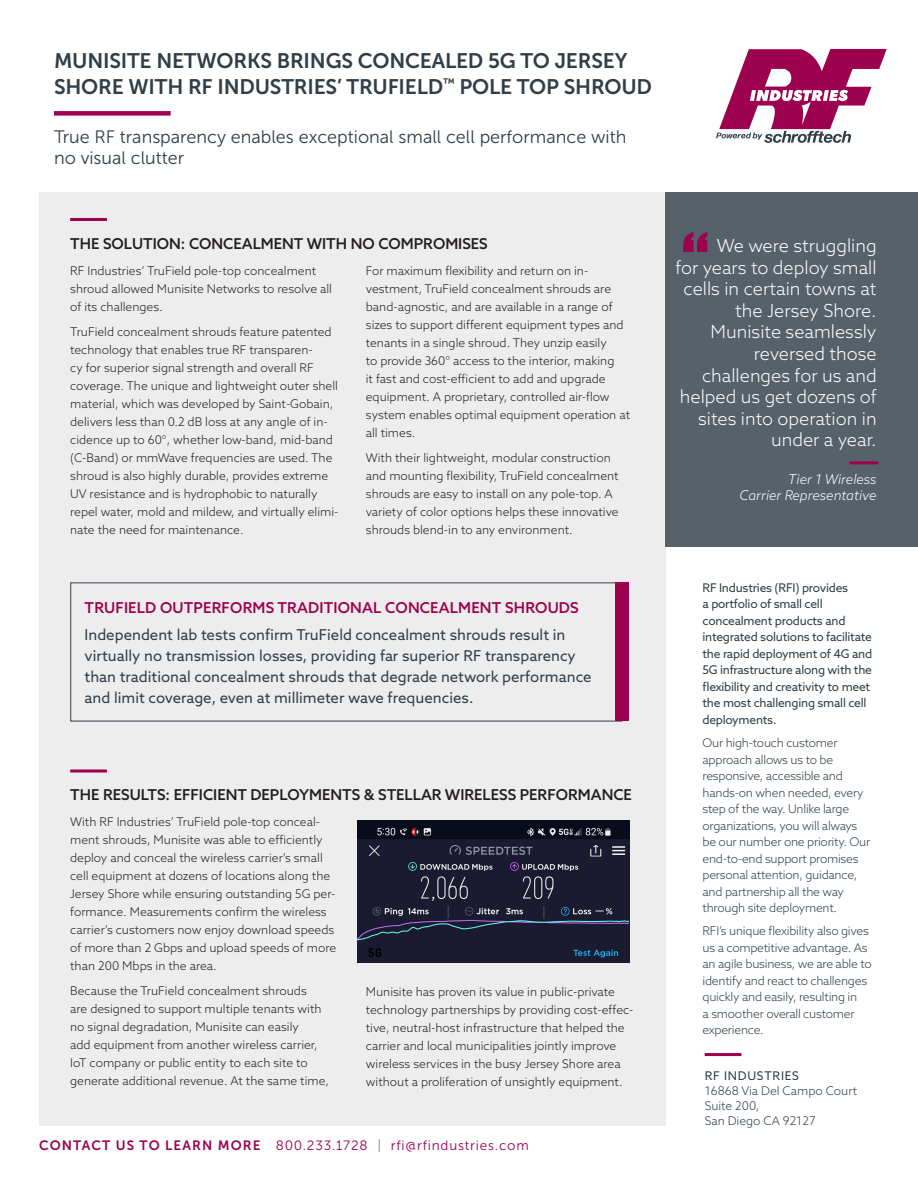
<style>
.page{position:relative;width:918px;height:1188px;background:#fff}
.page>*{position:absolute;margin:0;border:0;box-sizing:border-box;transform-origin:0 0}
.t1{font:78px "Impact";color:#9c004f}
.t2{font:21px/25.5px "Museo Sans 700";letter-spacing:-.01em;color:#313e48}
.t3{font:300 18px/21.6px "Azo Sans";color:#fff;text-align:right}
.t4{font:18px/21px "Museo Sans 300";color:#313e48}
.t5{font:15px/21px "Azo Sans";color:#313e48}
.t6{font:500 15px "Azo Sans";color:#231f20}
.t7{font:500 15px "Azo Sans";letter-spacing:.01em;color:#9c004f}
.t8{font:13.5px "Museo Sans 300";letter-spacing:.06em;color:#9c004f}
.t9{font:italic 300 13.5px/16.2px "Azo Sans";color:#fff;text-align:right}
.t10{font:300 12px/18px "Azo Sans";color:#231f20}
.t11{font:300 12px/16.5px "Azo Sans";letter-spacing:-.02em;color:#313e48}
.t12{font:12px/16.5px "Azo Sans";letter-spacing:-.02em;color:#313e48}
.t13{font:300 12px/15px "Azo Sans";color:#313e48}
.t14{font:12px "Azo Sans";letter-spacing:.06em;color:#313e48}
.s1{font-family:"Museo Sans 700"}
.s2{color:#7c858c}
</style>
<div class="page">
<div style="left:39px;top:192px;width:626px;height:933px;background:#eeedee"></div>
<hr style="left:70px;top:218px;width:37px;height:3px;background:#9c004f">
<div style="left:616px;top:582px;width:13px;height:139px;background:#9c004f"></div>
<hr style="left:70px;top:770px;width:37px;height:2px;background:#9c004f">
<div style="left:665px;top:192px;width:253px;height:354px;background:#566169"></div>
<hr style="left:850px;top:461px;width:28px;height:3px;background:#9c004f">
<hr style="left:705px;top:1053px;width:36px;height:3px;background:#9c004f">
<img style="left:357px;top:820px;width:272px;height:142px">
<svg style="left:716px;top:49px;width:171px;height:94px"></svg>
<div style="left:54px;top:111px;width:117px;height:5px;background:#9c004f"></div>
<p class="t2" style="left:54px;top:48px;width:600px">MUNISITE NETWORKS BRINGS CONCEALED 5G TO JERSEY<br>SHORE WITH RF INDUSTRIES’ TRUFIELD<sup>™</sup> POLE TOP SHROUD</p>
<p class="t4" style="left:54px;top:127px;width:574px">True RF transparency enables exceptional small cell performance with no visual clutter</p>
<p class="t6" style="left:70px;top:233px;width:419px">THE SOLUTION: CONCEALMENT WITH NO COMPROMISES</p>
<p class="t10" style="left:70px;top:261px;width:263px">RF Industries’ TruField pole-top concealment shroud allowed Munisite Networks to resolve all of its challenges.</p>
<p class="t10" style="left:70px;top:322px;width:270px">TruField concealment shrouds feature patented technology that enables true RF transparen-<br>cy for superior signal strength and overall RF coverage. The unique and lightweight outer shell material, which was developed by Saint-Gobain, delivers less than 0.2 dB loss at any angle of in&shy;cidence up to 60°, whether low-band, mid-band (C-Band) or mmWave frequencies are used. The shroud is also highly durable, provides extreme UV resistance and is hydrophobic to naturally repel water, mold and mildew, and virtually elimi&shy;nate the need for maintenance.</p>
<p class="t10" style="left:366px;top:261px;width:266px">For maximum flexibility and return on in&shy;vestment, TruField concealment shrouds are band-agnostic, and are available in a range of sizes to support different equipment types and tenants in a single shroud. They unzip easily<br>to provide 360° access to the interior, making<br>it fast and cost-efficient to add and upgrade equipment. A proprietary, controlled air-flow system enables optimal equipment operation at all times.</p>
<p class="t10" style="left:366px;top:448px;width:254px">With their lightweight, modular construction and mounting flexibility, TruField concealment shrouds are easy to install on any pole-top. A variety of color options helps these innovative shrouds blend-in to any environment.</p>
<p class="t7" style="left:85px;top:597px;width:496px">TRUFIELD OUTPERFORMS TRADITIONAL CONCEALMENT SHROUDS</p>
<p class="t5" style="left:85px;top:624px;width:509px">Independent lab tests confirm TruField concealment shrouds result in virtually no transmission losses, providing far superior RF transparency than traditional concealment shrouds that degrade network performance and limit coverage, even at millimeter wave frequencies.</p>
<p class="t6" style="left:70px;top:785px;width:563px">THE RESULTS: EFFICIENT DEPLOYMENTS &amp; STELLAR WIRELESS PERFORMANCE</p>
<p class="t10" style="left:70px;top:813px;width:268px">With RF Industries’ TruField pole-top conceal&shy;ment shrouds, Munisite was able to efficiently deploy and conceal the wireless carrier’s small cell equipment at dozens of locations along the Jersey Shore while ensuring outstanding 5G per&shy;formance. Measurements confirm the wireless carrier’s customers now enjoy download speeds of more than 2 Gbps and upload speeds of more than 200 Mbps in the area.</p>
<p class="t10" style="left:70px;top:982px;width:260px">Because the TruField concealment shrouds<br>are designed to support multiple tenants with no signal degradation, Munisite can easily<br>add equipment from another wireless carrier, IoT company or public entity to each site to generate additional revenue. At the same time,</p>
<p class="t10" style="left:366px;top:983px;width:269px">Munisite has proven its value in public-private technology partnerships by providing cost-effec&shy;tive, neutral-host infrastructure that helped the carrier and local municipalities jointly improve wireless services in the busy Jersey Shore area without a proliferation of unsightly equipment.</p>
<p class="t8" style="left:39px;top:1138px;width:491px"><span class="s1">CONTACT US TO LEARN MORE</span> 800.233.1728 <span class="s2">|</span> rfi@rfindustries.com</p>
<p class="t1" style="left:682px;top:203px;width:28px">“</p>
<p class="t3" style="left:675px;top:235px;width:203px">We were struggling<br>for years to deploy small cells in certain towns at the Jersey Shore.<br>Munisite seamlessly reversed those challenges for us and helped us get dozens of sites into operation in under a year.</p>
<p class="t9" style="left:740px;top:471px;width:139px">Tier 1 Wireless<br>Carrier Representative</p>
<p class="t12" style="left:703px;top:579px;width:171px">RF Industries (RFI) provides<br>a portfolio of small cell concealment products and integrated solutions to facilitate the rapid deployment of 4G and<br>5G infrastructure along with the flexibility and creativity to meet the most challenging small cell deployments.</p>
<p class="t11" style="left:703px;top:735px;width:169px">Our high-touch customer approach allows us to be responsive, accessible and hands-on when needed, every step of the way. Unlike large organizations, you will always be our number one priority. Our end-to-end support promises personal attention, guidance, and partnership all the way through site deployment.</p>
<p class="t11" style="left:703px;top:923px;width:171px">RFI’s unique flexibility also gives us a competitive advantage. As an agile business, we are able to identify and react to challenges quickly and easily, resulting in<br>a smoother overall customer experience.</p>
<p class="t14" style="left:705px;top:1068px;width:96px">RF INDUSTRIES</p>
<p class="t13" style="left:705px;top:1083px;width:154px">16868 Via Del Campo Court<br>Suite 200,</p>
<p class="t13" style="left:705px;top:1113px;width:112px">San Diego CA 92127</p>
</div>
